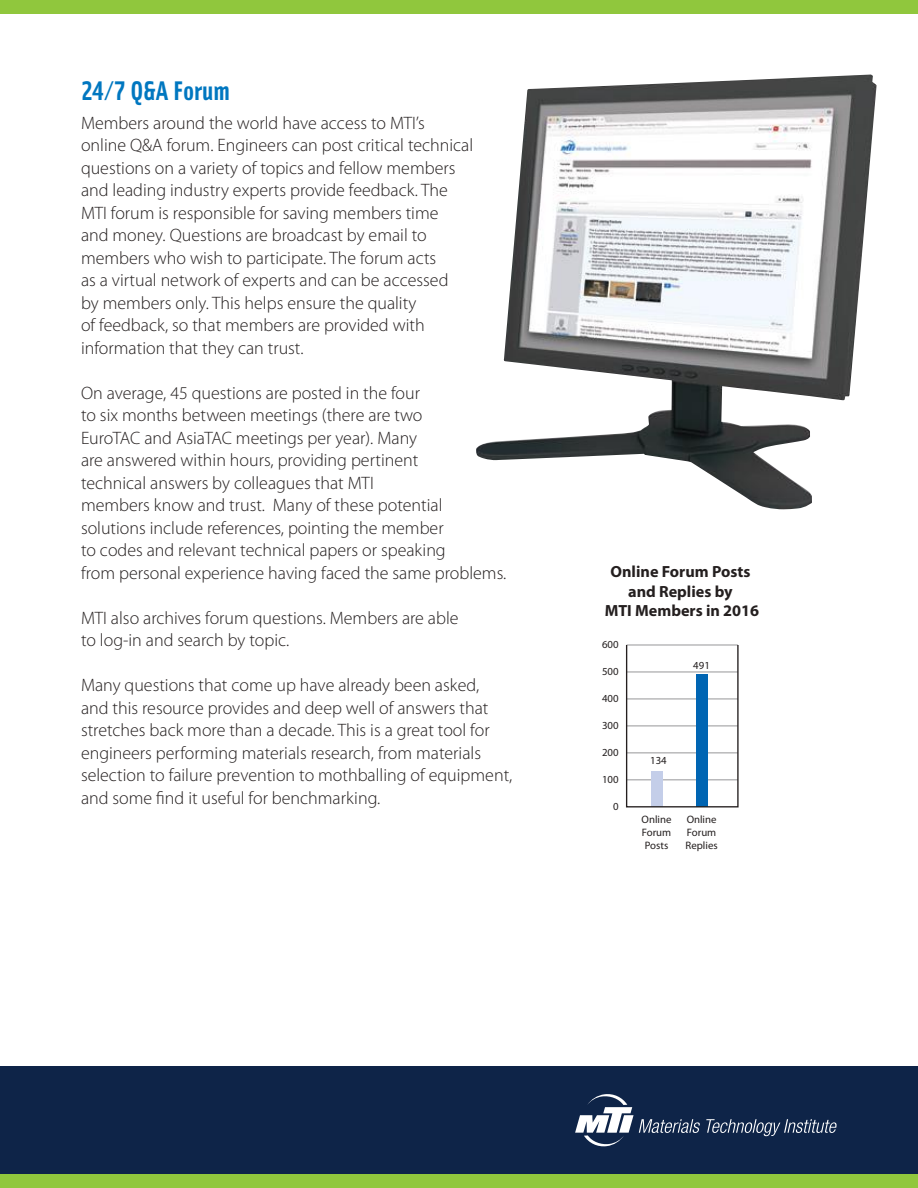
<style>
.page{position:relative;width:918px;height:1188px;background:#fff}
.page>*{position:absolute;margin:0;border:0;box-sizing:border-box;transform-origin:0 0}
.t1{font:27px "Solex Bold Lining";color:#0077c0}
.t2{font:300 18px/22.5px "Myriad Pro";color:#241f1f}
.t3{font:700 16.2px/19.5px "Myriad Pro";color:#241f1f;text-align:center}
.t4{font:10.8px/12.9px "Myriad Pro";color:#241f1f;text-align:justify}
</style>
<div class="page">
<div style="left:0;top:1066px;width:918px;height:122px;background:#0e2448"></div>
<div style="left:0;top:1174px;width:918px;height:14px;background:#90c73d"></div>
<div style="left:0;top:0;width:918px;height:14px;background:#90c73d"></div>
<svg style="left:575px;top:1094px;width:125px;height:53px"></svg>
<svg style="left:706px;top:1119px;width:131px;height:17px"></svg>
<img style="left:476px;top:75px;width:401px;height:434px">
<hr style="left:627px;top:780px;width:111px;height:1px;background:#969698">
<hr style="left:627px;top:753px;width:111px;height:1px;background:#969698">
<hr style="left:627px;top:726px;width:111px;height:1px;background:#969698">
<hr style="left:627px;top:699px;width:111px;height:1px;background:#969698">
<hr style="left:627px;top:672px;width:111px;height:1px;background:#969698">
<div style="left:651px;top:771px;width:11px;height:36px;background:#c4cee9"></div>
<div style="left:696px;top:674px;width:11px;height:133px;background:#0065b3"></div>
<div style="left:626px;top:644px;width:113px;height:163px;border:1px solid #241f1f"></div>
<h1 class="t1" style="left:81px;top:73px;width:150px">24/7 Q&amp;A Forum</h1>
<p class="t2" style="left:81px;top:112px;width:394px">Members around the world have access to MTI’s online Q&amp;A forum. Engineers can post critical technical questions on a variety of topics and fellow members and leading industry experts provide feedback. The MTI forum is responsible for saving members time<br>and money. Questions are broadcast by email to members who wish to participate. The forum acts<br>as a virtual network of experts and can be accessed<br>by members only. This helps ensure the quality<br>of feedback, so that members are provided with information that they can trust.</p>
<p class="t2" style="left:81px;top:382px;width:427px">On average, 45 questions are posted in the four<br>to six months between meetings (there are two<br>EuroTAC and AsiaTAC meetings per year). Many<br>are answered within hours, providing pertinent<br>technical answers by colleagues that MTI<br>members know and trust. Many of these potential solutions include references, pointing the member<br>to codes and relevant technical papers or speaking<br>from personal experience having faced the same problems.</p>
<p class="t2" style="left:81px;top:607px;width:379px">MTI also archives forum questions. Members are able to log-in and search by topic.</p>
<p class="t2" style="left:81px;top:674px;width:433px">Many questions that come up have already been asked,<br>and this resource provides and deep well of answers that stretches back more than a decade. This is a great tool for engineers performing materials research, from materials selection to failure prevention to mothballing of equipment, and some find it useful for benchmarking.</p>
<p class="t3" style="left:605px;top:562px;width:156px">Online Forum Posts and Replies by<br>MTI Members in 2016</p>
<p class="t4" style="left:602px;top:638px;width:18px">600</p>
<p class="t4" style="left:602px;top:665px;width:18px">500</p>
<p class="t4" style="left:602px;top:692px;width:18px">400</p>
<p class="t4" style="left:602px;top:719px;width:18px">300</p>
<p class="t4" style="left:602px;top:746px;width:18px">200</p>
<p class="t4" style="left:602px;top:773px;width:18px">100</p>
<p class="t4" style="left:613px;top:799px;width:7px">0</p>
<p class="t4" style="left:693px;top:659px;width:18px">491</p>
<p class="t4" style="left:650px;top:754px;width:18px">134</p>
<p class="t4" style="left:642px;top:813px;width:31px">Online Forum Posts</p>
<p class="t4" style="left:686px;top:813px;width:34px;text-align:left">Online<br>Forum<br>Replies</p>
</div>
